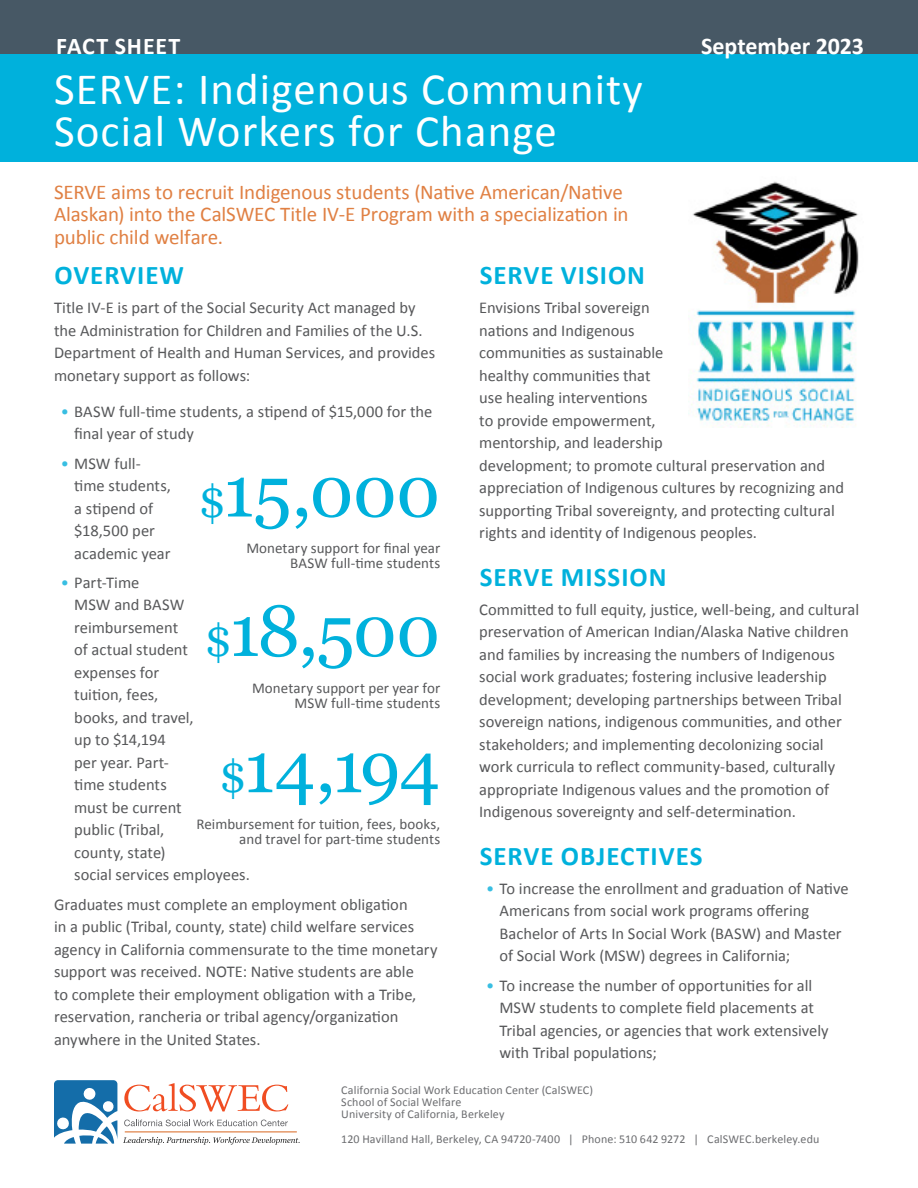
<style>
.page{position:relative;width:918px;height:1188px;background:#fff}
.page>*{position:absolute;margin:0;border:0;box-sizing:border-box;transform-origin:0 0}
.Figure{font:72px "Georgia";letter-spacing:-.015em;color:#00b1dc}
.t1{font:45px/42px "Calibri";letter-spacing:.025em;color:#fff}
.Head_B{font:700 27px "Calibri";letter-spacing:.035em;color:#00b1dc}
.t2{font:700 24px "Calibri";color:#fff}
.t3{font:700 24px "Calibri";letter-spacing:.035em;color:#fff}
.Intro_text{font:21px/22.5px "Calibri";letter-spacing:-.005em;color:#e08043}
.Text_Left{font:16.5px/22.5px "Calibri";color:#57585a}
.Text_acknowledgements{font:15px/15px "Calibri";letter-spacing:.005em;color:#57585a;text-align:right}
.t4{font:12px/12px "Calibri";letter-spacing:.01em;color:#6c6d70}
.s1{color:#38bee2}
.s2{font-size:45px}
</style>
<div class="page">
<svg style="left:123px;top:1137px;width:177px;height:8px"></svg>
<hr style="left:125px;top:1132px;width:172px;height:1px;background:#d8651e">
<svg style="left:124px;top:1083px;width:164px;height:28px"></svg>
<svg style="left:124px;top:1120px;width:164px;height:6px"></svg>
<svg style="left:54px;top:1080px;width:63px;height:64px"></svg>
<div style="left:0;top:0;width:918px;height:54px;background:#475865"></div>
<div style="left:0;top:54px;width:918px;height:108px;background:#00b1dc"></div>
<img style="left:688px;top:181px;width:171px;height:246px">
<h3 class="t3" style="left:56px;top:29px;width:126px">FACT SHEET</h3>
<h3 class="t2" style="left:701px;top:29px;width:164px">September 2023</h3>
<p class="t1" style="left:54px;top:67px;width:590px">SERVE: Indigenous Community<br>Social Workers for Change</p>
<p class="Intro_text" style="left:54px;top:180px;width:576px">SERVE aims to recruit Indigenous students (Native American/Native<br>Alaskan) into the CalSWEC Title IV-E Program with a specialization in public child welfare.</p>
<p class="Head_B" style="left:55px;top:256px;width:131px">OVERVIEW</p>
<p class="Text_Left" style="left:54px;top:296px;width:383px">Title IV-E is part of the Social Security Act managed by the Administration for Children and Families of the U.S.<br>Department of Health and Human Services, and provides monetary support as follows:</p>
<p class="Text_Left" style="left:74px;top:400px;width:360px;text-indent:-14px"><span class="s1">•</span> BASW full-time students, a stipend of $15,000 for the final year of study</p>
<p class="Text_Left" style="left:74px;top:451px;width:98px;text-indent:-14px"><span class="s1">•</span> MSW full&shy;time students, a stipend of $18,500 per academic year</p>
<p class="Text_Left" style="left:74px;top:571px;width:177px;text-indent:-14px"><span class="s1">•</span> Part-Time<br>MSW and BASW reimbursement<br>of actual student expenses for<br>tuition, fees,<br>books, and travel,<br>up to $14,194<br>per year. Part-<br>time students<br>must be current<br>public (Tribal,<br>county, state)<br>social services employees.</p>
<p class="Text_Left" style="left:54px;top:892px;width:385px">Graduates must complete an employment obligation<br>in a public (Tribal, county, state) child welfare services agency in California commensurate to the time monetary support was received. NOTE: Native students are able<br>to complete their employment obligation with a Tribe, reservation, rancheria or tribal agency/organization anywhere in the United States.</p>
<p class="Head_B" style="left:480px;top:256px;width:167px">SERVE VISION</p>
<p class="Text_Left" style="left:479px;top:296px;width:366px">Envisions Tribal sovereign<br>nations and Indigenous<br>communities as sustainable<br>healthy communities that<br>use healing interventions<br>to provide empowerment,<br>mentorship, and leadership<br>development; to promote cultural preservation and appreciation of Indigenous cultures by recognizing and supporting Tribal sovereignty, and protecting cultural rights and identity of Indigenous peoples.</p>
<p class="Head_B" style="left:480px;top:557px;width:188px">SERVE MISSION</p>
<p class="Text_Left" style="left:479px;top:598px;width:381px">Committed to full equity, justice, well-being, and cultural preservation of American Indian/Alaska Native children and families by increasing the numbers of Indigenous social work graduates; fostering inclusive leadership development; developing partnerships between Tribal sovereign nations, indigenous communities, and other stakeholders; and implementing decolonizing social work curricula to reflect community-based, culturally appropriate Indigenous values and the promotion of Indigenous sovereignty and self-determination.</p>
<p class="Head_B" style="left:480px;top:836px;width:224px">SERVE OBJECTIVES</p>
<p class="Text_Left" style="left:500px;top:877px;width:351px;text-indent:-14px"><span class="s1">•</span> To increase the enrollment and graduation of Native Americans from social work programs offering Bachelor of Arts In Social Work (BASW) and Master of Social Work (MSW) degrees in California;</p>
<p class="Text_Left" style="left:500px;top:973px;width:331px;text-indent:-14px"><span class="s1">•</span> To increase the number of opportunities for all MSW students to complete field placements at Tribal agencies, or agencies that work extensively with Tribal populations;</p>
<p class="Figure" style="left:199px;top:439px;width:243px"><span class="s2">$</span>15,000</p>
<p class="Text_acknowledgements" style="left:246px;top:540px;width:195px">Monetary support for final year<br>BASW full-time students</p>
<p class="Figure" style="left:205px;top:579px;width:237px"><span class="s2">$</span>18,500</p>
<p class="Text_acknowledgements" style="left:252px;top:680px;width:190px">Monetary support per year for<br>MSW full-time students</p>
<p class="Figure" style="left:219px;top:715px;width:223px"><span class="s2">$</span>14,194</p>
<p class="Text_acknowledgements" style="left:196px;top:816px;width:245px">Reimbursement for tuition, fees, books, and travel for part-time students</p>
<p class="t4" style="left:341px;top:1083px;width:253px">California Social Work Education Center (CalSWEC)<br>School of Social Welfare<br>University of California, Berkeley</p>
<p class="t4" style="left:341px;top:1133px;width:480px">120 Havilland Hall, Berkeley, CA 94720-7400 | Phone: 510 642 9272 | CalSWEC.berkeley.edu</p>
</div>
